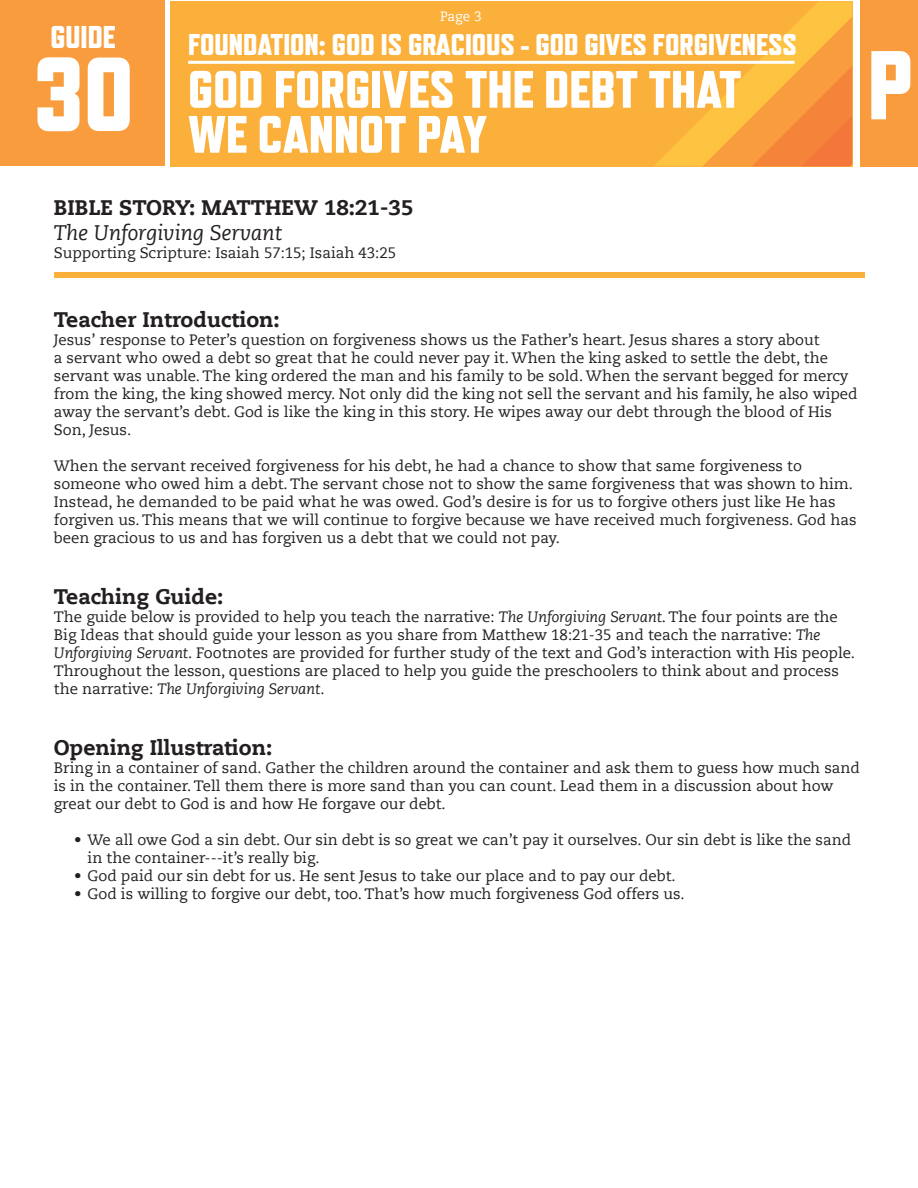
<style>
.page{position:relative;width:918px;height:1188px;background:#fff}
.page>*{position:absolute;margin:0;border:0;box-sizing:border-box;transform-origin:0 0}
.t1{font:800 105px "Refrigerator Deluxe";color:#fff}
.t2{font:800 97.5px "Refrigerator Deluxe";color:#fff}
.t3{font:800 52.5px/45px "Refrigerator Deluxe";color:#fff}
.t4{font:800 31.5px "Refrigerator Deluxe";color:#fff}
.t5{font:800 30px "Refrigerator Deluxe";color:#fff}
.Big_Idea_Title{font:800 21px "Caecilia LT Std";color:#231f20}
.t6{font:italic 21px "Caecilia LT Std";color:#231f20}
.t7{font:15px/18px "Caecilia LT Std";color:#231f20}
.t8{font:13.5px "Caecilia LT Std";color:#fff}
.s1{font-style:italic}
</style>
<div class="page">
<hr style="left:0;top:0;width:1px;height:166px;background:#f89c3d">
<div style="left:170px;top:1px;width:683px;height:165px;background:#fbb03b"></div>
<svg style="left:653px;top:1px;width:199px;height:165px"></svg>
<div style="left:0;top:1px;width:165px;height:165px;background:#f89c3d"></div>
<hr style="left:188px;top:61px;width:607px;height:3px;background:#fff">
<div style="left:860px;top:0;width:58px;height:166px;background:#f89c3d"></div>
<div style="left:54px;top:273px;width:810px;height:5px;background:#fab03b"></div>
<p class="t8" style="left:440px;top:9px;width:43px">Page 3</p>
<h3 class="t4" style="left:51px;top:18px;width:67px">GUIDE</h3>
<h3 class="t5" style="left:188px;top:27px;width:610px">FOUNDATION: GOD IS GRACIOUS - GOD GIVES FORGIVENESS</h3>
<h3 class="t3" style="left:188px;top:66px;width:555px">GOD FORGIVES THE DEBT THAT<br>WE CANNOT PAY</h3>
<h1 class="t1" style="left:33px;top:32px;width:102px">30</h1>
<p class="Big_Idea_Title" style="left:54px;top:195px;width:361px">BIBLE STORY: MATTHEW 18:21-35</p>
<p class="t6" style="left:54px;top:221px;width:230px">The Unforgiving Servant</p>
<p class="t7" style="left:54px;top:244px;width:344px">Supporting Scripture: Isaiah 57:15; Isaiah 43:25</p>
<h2 class="t2" style="left:868px;top:27px;width:47px">P</h2>
<p class="Big_Idea_Title" style="left:54px;top:306px;width:227px">Teacher Introduction:</p>
<p class="t7" style="left:54px;top:331px;width:805px">Jesus’ response to Peter’s question on forgiveness shows us the Father’s heart. Jesus shares a story about<br>a servant who owed a debt so great that he could never pay it. When the king asked to settle the debt, the servant was unable. The king ordered the man and his family to be sold. When the servant begged for mercy from the king, the king showed mercy. Not only did the king not sell the servant and his family, he also wiped away the servant’s debt. God is like the king in this story. He wipes away our debt through the blood of His Son, Jesus.</p>
<p class="t7" style="left:54px;top:457px;width:804px">When the servant received forgiveness for his debt, he had a chance to show that same forgiveness to someone who owed him a debt. The servant chose not to show the same forgiveness that was shown to him.<br>Instead, he demanded to be paid what he was owed. God’s desire is for us to forgive others just like He has forgiven us. This means that we will continue to forgive because we have received much forgiveness. God has been gracious to us and has forgiven us a debt that we could not pay.</p>
<p class="Big_Idea_Title" style="left:54px;top:583px;width:171px">Teaching Guide:</p>
<p class="t7" style="left:54px;top:608px;width:803px">The guide below is provided to help you teach the narrative: <span class="s1">The Unforgiving Servant</span>. The four points are the Big Ideas that should guide your lesson as you share from Matthew 18:21-35 and teach the narrative: <span class="s1">The Unforgiving Servant</span>. Footnotes are provided for further study of the text and God’s interaction with His people.<br>Throughout the lesson, questions are placed to help you guide the preschoolers to think about and process the narrative: <span class="s1">The Unforgiving Servant</span>.</p>
<p class="Big_Idea_Title" style="left:54px;top:735px;width:220px">Opening Illustration:</p>
<p class="t7" style="left:54px;top:759px;width:808px">Bring in a container of sand. Gather the children around the container and ask them to guess how much sand is in the container. Tell them there is more sand than you can count. Lead them in a discussion about how great our debt to God is and how He forgave our debt.</p>
<p class="t7" style="left:88px;top:831px;width:765px;text-indent:-14px">• We all owe God a sin debt. Our sin debt is so great we can’t pay it ourselves. Our sin debt is like the sand in the container---it’s really big.</p>
<p class="t7" style="left:74px;top:867px;width:603px">• God paid our sin debt for us. He sent Jesus to take our place and to pay our debt.</p>
<p class="t7" style="left:74px;top:885px;width:612px">• God is willing to forgive our debt, too. That’s how much forgiveness God offers us.</p>
</div>
